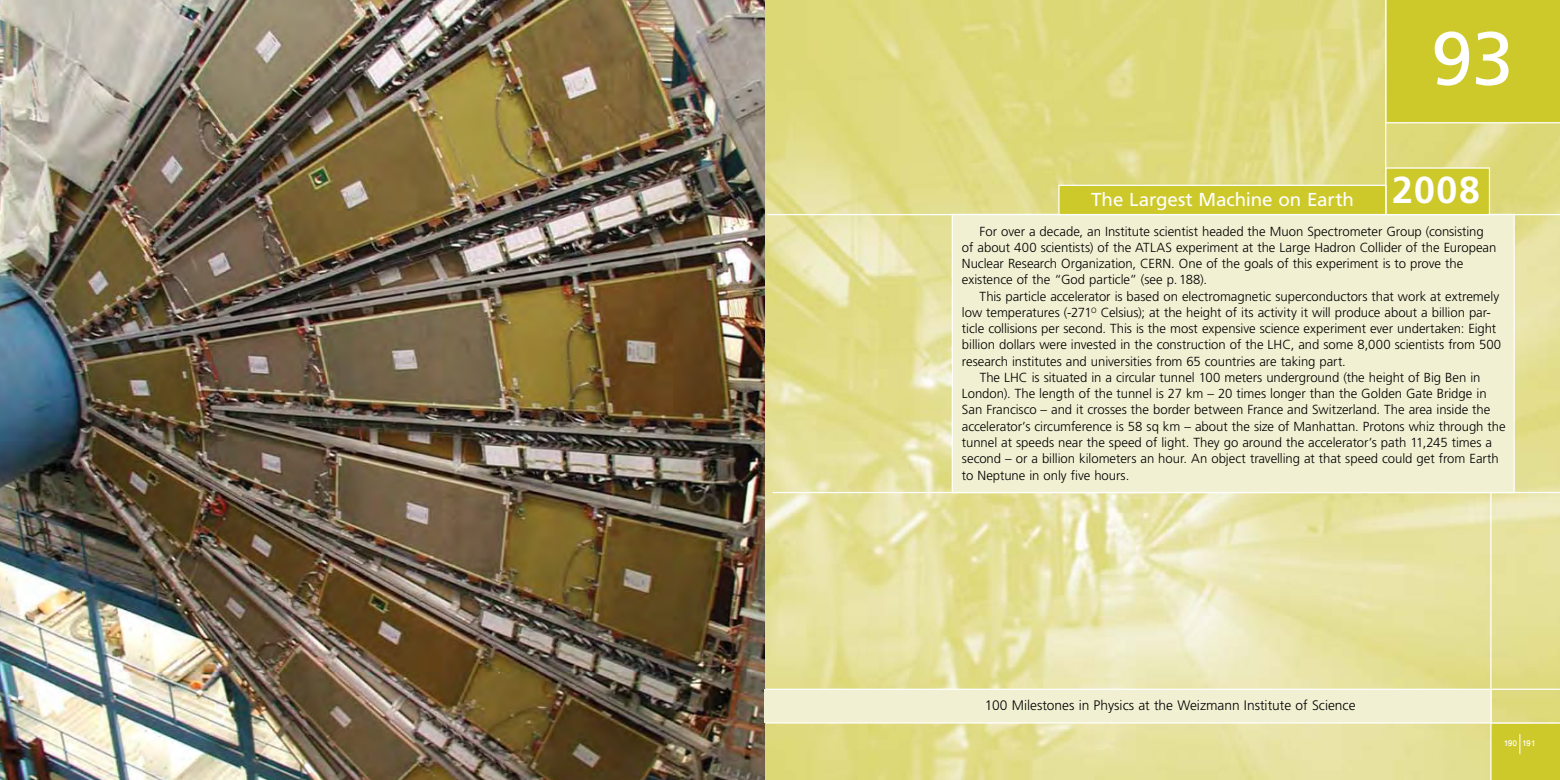
<style>
.page{position:relative;width:1560px;height:780px;background:#fff}
.page>*{position:absolute;margin:0;border:0;box-sizing:border-box;transform-origin:0 0}
.t1{font:75px "Frutiger";color:#fff}
.t2{font:700 37.5px "Frutiger";color:#fff}
.t3{font:18.75px "Frutiger";letter-spacing:-.005em;color:#fff}
.t4{font:300 13.75px "Frutiger";color:#000}
.t5{font:300 13.12px/16.2px "Frutiger";letter-spacing:-.005em;color:#000}
.t6{font:500 11.25px "Win Soft Pro";color:#fff}
.t7{font:300 7.62px "Frutiger";color:#000}
</style>
<div class="page">
<img style="left:0;top:0;width:765px;height:780px">
<img style="left:765px;top:0;width:794px;height:780px">
<div style="left:1491px;top:724px;width:68px;height:56px;background:#cec92b"></div>
<svg style="left:1519px;top:734px;width:1px;height:20px"></svg>
<div style="left:951px;top:214px;width:563px;height:279px;background:#f2f0d2;border:1px solid #fff"></div>
<hr style="left:772px;top:492px;width:787px;height:1px;background:#fff">
<div style="left:1386px;top:0;width:173px;height:123px;background:#cec92b"></div>
<div style="left:1384px;top:167px;width:105px;height:48px;background:#cec92b;border:1px solid #fff"></div>
<hr style="left:767px;top:214px;width:792px;height:1px;background:#fff">
<div style="left:1058px;top:185px;width:328px;height:30px;background:#cec92b;border:1px solid #fff"></div>
<div style="left:764px;top:689px;width:726px;height:33px;background:#f2f0d2"></div>
<hr style="left:765px;top:688px;width:794px;height:1px;background:#fff">
<hr style="left:765px;top:722px;width:794px;height:1px;background:#fff">
<hr style="left:1489px;top:492px;width:2px;height:288px;background:#fff">
<hr style="left:1384px;top:0;width:2px;height:213px;background:#fff">
<h3 class="t3" style="left:1090px;top:189px;width:264px">The Largest Machine on Earth</h3>
<h1 class="t1" style="left:1430px;top:15px;width:84px">93</h1>
<h2 class="t2" style="left:1391px;top:168px;width:89px">2008</h2>
<p class="t5" style="left:961px;top:223px;width:536px;text-indent:18px">For over a decade, an Institute scientist headed the Muon Spectrometer Group (consisting of about 400 scientists) of the ATLAS experiment at the Large Hadron Collider of the European Nuclear Research Organization, CERN. One of the goals of this experiment is to prove the existence of the “God particle” (see .p 188 .(</p>
<p class="t5" style="left:979px;top:288px;width:521px">This particle accelerator is based on electromagnetic superconductors that work at extremely</p>
<p class="t5" style="left:961px;top:320px;width:536px">ticle collisions per second. This is the most expensive science experiment ever undertaken: Eight</p>
<p class="t5" style="left:1100px;top:304px;width:391px">Celsius); at the height of its activity it will produce about a billion par-</p>
<p class="t5" style="left:961px;top:304px;width:131px">low temperatures (-271</p>
<p class="t5" style="left:961px;top:337px;width:540px">billion dollars were invested in the construction of the LHC, and some 8,000 scientists from 500</p>
<p class="t5" style="left:961px;top:353px;width:385px">research institutes and universities from 65 countries are taking part.</p>
<p class="t5" style="left:979px;top:369px;width:502px">The LHC is situated in a circular tunnel 100 meters underground (the height of Big Ben in</p>
<p class="t5" style="left:961px;top:385px;width:526px">London .) The length of the tunnel is 27 km – 20 times longer than the Golden Gate Bridge in</p>
<p class="t5" style="left:961px;top:402px;width:530px">San Francisco – and it crosses the border between France and Switzerland. The area inside the</p>
<p class="t5" style="left:961px;top:418px;width:545px">accelerator s’ circumference is 58 sq km – about the size of Manhattan. Protons whiz through the</p>
<p class="t5" style="left:961px;top:434px;width:531px">tunnel at speeds near the speed of light. They go around the accelerator s’ path 11,245 times a</p>
<p class="t5" style="left:961px;top:450px;width:538px">second – or a billion kilometers an hour. An object travelling at that speed could get from Earth</p>
<p class="t5" style="left:961px;top:467px;width:169px">to Neptune in only five hours.</p>
<p class="t7" style="left:1091px;top:305px;width:7px">O</p>
<p class="t4" style="left:984px;top:697px;width:372px">100 Milestones in Physics at the Weizmann Institute of Science</p>
<p class="t6" style="left:1502px;top:735px;width:34px">190 191</p>
</div>
